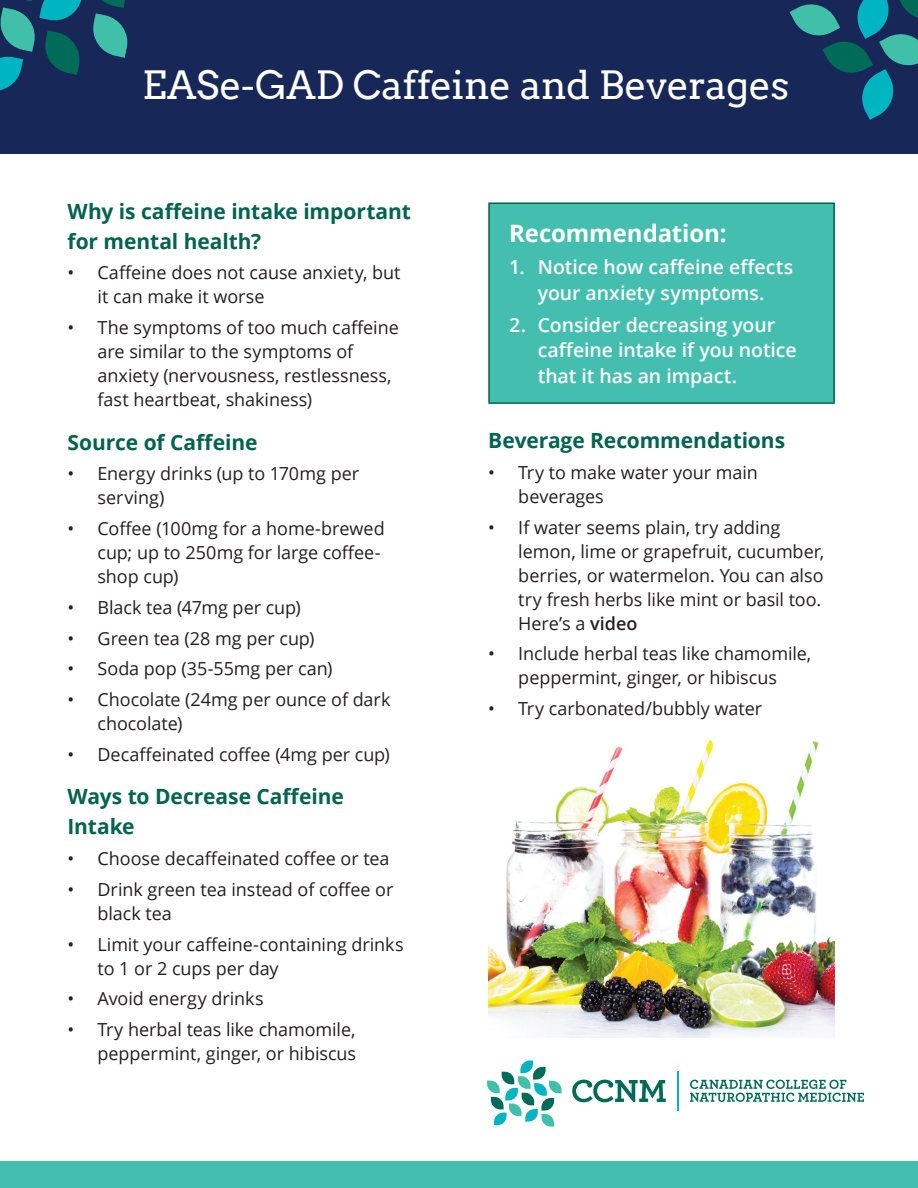
<style>
.page{position:relative;width:918px;height:1188px;background:#fff}
.page>*{position:absolute;margin:0;border:0;box-sizing:border-box;transform-origin:0 0}
.t1{font:39px "Arvo";letter-spacing:-.01em;color:#fff}
.t2{font:700 24px "Open Sans";letter-spacing:-.005em;color:#fff}
.t3{font:700 21px/30px "Open Sans";letter-spacing:-.005em;color:#016350}
.t4{font:600 19.5px/25.5px "Open Sans";letter-spacing:-.005em;color:#fff;text-align:center}
.t5{font:18px/24px "Open Sans";letter-spacing:-.005em;color:#231f20}
.s1{font-weight:600}
</style>
<div class="page">
<div style="left:489px;top:203px;width:345px;height:200px;background:#44bfaf"></div>
<hr style="left:488px;top:202px;width:347px;height:2px;background:#016350">
<hr style="left:488px;top:204px;width:2px;height:198px;background:#016350">
<hr style="left:833px;top:204px;width:2px;height:198px;background:#016350">
<hr style="left:488px;top:402px;width:347px;height:2px;background:#016350">
<img style="left:488px;top:740px;width:347px;height:298px">
<div style="left:0;top:0;width:918px;height:153px;background:#172757"></div>
<svg style="left:789px;top:0;width:129px;height:120px"></svg>
<svg style="left:0;top:0;width:128px;height:90px"></svg>
<svg style="left:487px;top:1061px;width:75px;height:66px"></svg>
<svg style="left:690px;top:1080px;width:174px;height:22px"></svg>
<svg style="left:572px;top:1080px;width:94px;height:22px"></svg>
<hr style="left:678px;top:1071px;width:1px;height:40px;background:#00b5c2">
<div style="left:0;top:1162px;width:918px;height:26px;background:#44bfaf"></div>
<h1 class="t1" style="left:142px;top:61px;width:649px">EASe-GAD Caffeine and Beverages</h1>
<p class="t3" style="left:68px;top:195px;width:345px">Why is caffeine intake important for mental health?</p>
<p class="t5" style="left:98px;top:260px;width:305px;text-indent:-30px">• Caffeine does not cause anxiety, but it can make it worse</p>
<p class="t5" style="left:98px;top:315px;width:303px;text-indent:-30px">• The symptoms of too much caffeine are similar to the symptoms of anxiety (nervousness, restlessness, fast heartbeat, shakiness)</p>
<p class="t3" style="left:68px;top:426px;width:192px">Source of Caffeine</p>
<p class="t5" style="left:98px;top:461px;width:263px;text-indent:-30px">• Energy drinks (up to 170mg per serving)</p>
<p class="t5" style="left:98px;top:516px;width:289px;text-indent:-30px">• Coffee (100mg for a home-brewed cup; up to 250mg for large coffee&shy;shop cup)</p>
<p class="t5" style="left:68px;top:595px;width:235px">• Black tea (47mg per cup)</p>
<p class="t5" style="left:68px;top:626px;width:249px">• Green tea (28 mg per cup)</p>
<p class="t5" style="left:68px;top:656px;width:267px">• Soda pop (35-55mg per can)</p>
<p class="t5" style="left:98px;top:687px;width:294px;text-indent:-30px">• Chocolate (24mg per ounce of dark chocolate)</p>
<p class="t5" style="left:68px;top:742px;width:324px">• Decaffeinated coffee (4mg per cup)</p>
<p class="t3" style="left:68px;top:781px;width:278px">Ways to Decrease Caffeine<br>Intake</p>
<p class="t5" style="left:68px;top:846px;width:324px">• Choose decaffeinated coffee or tea</p>
<p class="t5" style="left:98px;top:877px;width:297px;text-indent:-30px">• Drink green tea instead of coffee or black tea</p>
<p class="t5" style="left:98px;top:932px;width:308px;text-indent:-30px">• Limit your caffeine-containing drinks to 1 or 2 cups per day</p>
<p class="t5" style="left:68px;top:986px;width:198px">• Avoid energy drinks</p>
<p class="t5" style="left:68px;top:1017px;width:290px;text-align:right">• Try herbal teas like chamomile, peppermint, ginger, or hibiscus</p>
<h2 class="t2" style="left:509px;top:216px;width:219px">Recommendation:</h2>
<p class="t4" style="left:509px;top:254px;width:286px">1. Notice how caffeine effects your anxiety symptoms.</p>
<p class="t4" style="left:538px;top:312px;width:260px;text-align:left;text-indent:-29px">2. Consider decreasing your caffeine intake if you notice that it has an impact.</p>
<p class="t3" style="left:488px;top:425px;width:298px">Beverage Recommendations</p>
<p class="t5" style="left:518px;top:460px;width:241px;text-indent:-30px">• Try to make water your main beverages</p>
<p class="t5" style="left:518px;top:515px;width:307px;text-indent:-30px">• If water seems plain, try adding lemon, lime or grapefruit, cucumber, berries, or watermelon. You can also try fresh herbs like mint or basil too.<br>Here’s a <span class="s1">video</span></p>
<p class="t5" style="left:488px;top:641px;width:325px;text-align:center">• Include herbal teas like chamomile, peppermint, ginger, or hibiscus</p>
<p class="t5" style="left:488px;top:696px;width:275px">• Try carbonated/bubbly water</p>
</div>
